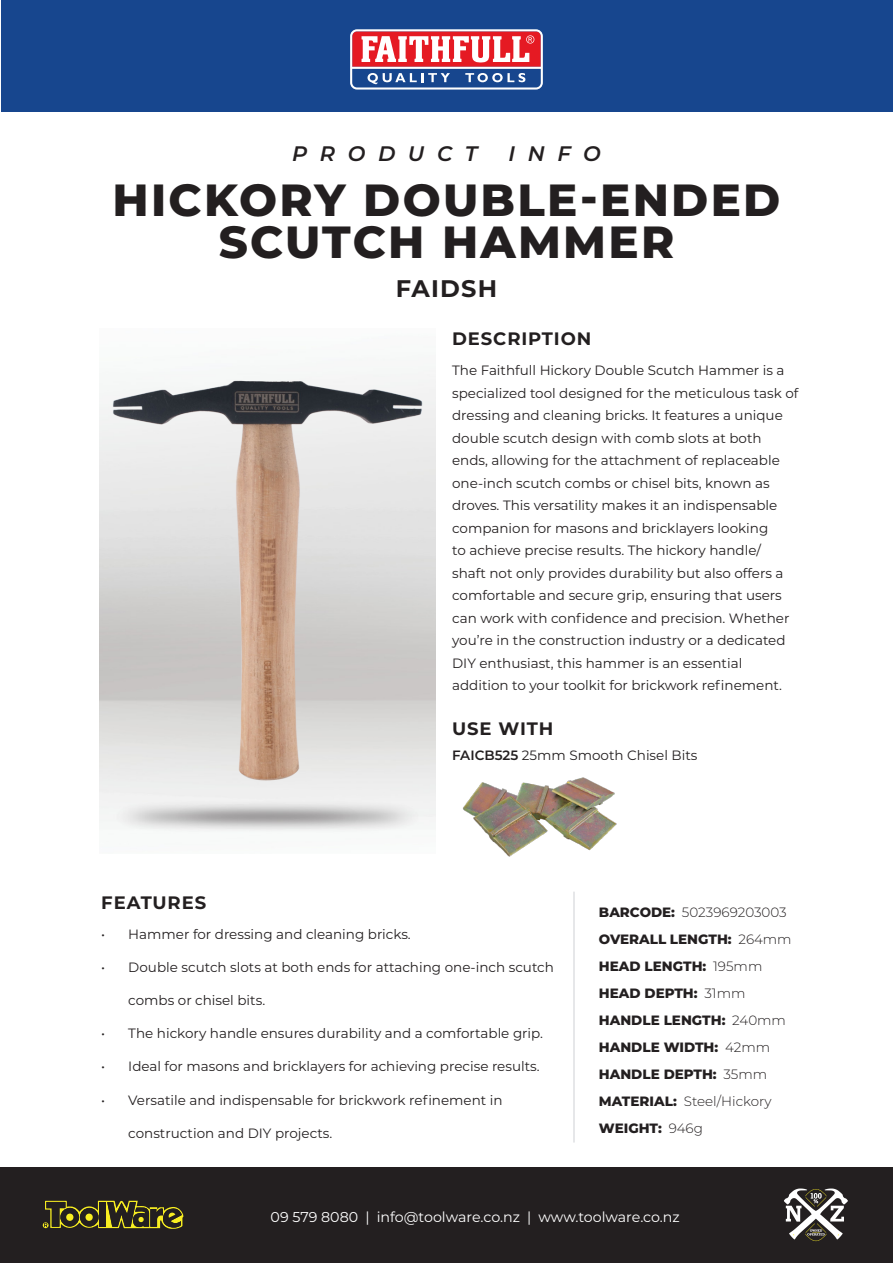
<style>
.page{position:relative;width:893px;height:1263px;background:#fff}
.page>*{position:absolute;margin:0;border:0;box-sizing:border-box;transform-origin:0 0}
.t1{font:800 45px "Montserrat";letter-spacing:.05em;color:#231f20}
.t2{font:700 24px "Montserrat";letter-spacing:.05em;color:#231f20}
.t3{font:italic 600 21px "Montserrat";letter-spacing:.6em;color:#231f20}
.t4{font:700 18px "Montserrat";letter-spacing:.05em;color:#231f20}
.t5{font:14.25px "Montserrat";color:#fff}
.Body_Text{font:13.5px/22.5px "Montserrat";color:#231f20}
.Specifications{font:800 13.5px "Montserrat";color:#231f20}
.Specifications-2{font:300 13.5px "Montserrat";color:#231f20}
.Bullet_Point{font:13.5px "Montserrat";color:#231f20}
.s1{font-weight:600}
.s2{font-weight:800}
.s3{font-weight:300}
</style>
<div class="page">
<div style="left:0;top:1167px;width:893px;height:96px;background:#231f20"></div>
<svg style="left:43px;top:1200px;width:141px;height:29px"></svg>
<svg style="left:784px;top:1188px;width:64px;height:53px"></svg>
<div style="left:1px;top:1px;width:891px;height:111px;background:#17468e"></div>
<svg style="left:350px;top:29px;width:193px;height:61px"></svg>
<hr style="left:573px;top:892px;width:2px;height:250px;background:#e6e7e9">
<img style="left:100px;top:348px;width:336px;height:464px">
<img style="left:463px;top:777px;width:154px;height:80px">
<p class="t3" style="left:292px;top:138px;width:187px">PRODUCT</p>
<p class="t3" style="left:508px;top:138px;width:94px">INFO</p>
<p class="t1" style="left:113px;top:167px;width:669px">HICKORY DOUBLE-ENDED</p>
<p class="t1" style="left:219px;top:209px;width:457px">SCUTCH HAMMER</p>
<p class="t2" style="left:396px;top:271px;width:103px">FAIDSH</p>
<p class="t4" style="left:452px;top:326px;width:141px">DESCRIPTION</p>
<p class="Body_Text" style="left:452px;top:359px;width:348px">The Faithfull Hickory Double Scutch Hammer is a specialized tool designed for the meticulous task of dressing and cleaning bricks. It features a unique double scutch design with comb slots at both ends, allowing for the attachment of replaceable one-inch scutch combs or chisel bits, known as droves. This versatility makes it an indispensable companion for masons and bricklayers looking<br>to achieve precise results. The hickory handle/<br>shaft not only provides durability but also offers a comfortable and secure grip, ensuring that users can work with confidence and precision. Whether you’re in the construction industry or a dedicated DIY enthusiast, this hammer is an essential addition to your toolkit for brickwork refinement.</p>
<p class="t4" style="left:452px;top:715px;width:103px">USE WITH</p>
<p class="Bullet_Point" style="left:452px;top:746px;width:247px"><span class="s1">FAICB525</span> 25mm Smooth Chisel Bits</p>
<p class="t4" style="left:101px;top:890px;width:106px">FEATURES</p>
<p class="Body_Text" style="left:101px;top:922px;width:311px">• Hammer for dressing and cleaning bricks.</p>
<p class="Body_Text" style="left:101px;top:955px;width:454px">• Double scutch slots at both ends for attaching one-inch scutch</p>
<p class="Body_Text" style="left:128px;top:988px;width:138px">combs or chisel bits.</p>
<p class="Body_Text" style="left:101px;top:1022px;width:443px">• The hickory handle ensures durability and a comfortable grip.</p>
<p class="Body_Text" style="left:101px;top:1055px;width:440px">• Ideal for masons and bricklayers for achieving precise results.</p>
<p class="Body_Text" style="left:101px;top:1088px;width:403px">• Versatile and indispensable for brickwork refinement in</p>
<p class="Body_Text" style="left:128px;top:1121px;width:206px">construction and DIY projects.</p>
<p class="Specifications-2" style="left:599px;top:903px;width:189px"><span class="s2">BARCODE:</span> 5023969203003</p>
<p class="Specifications" style="left:599px;top:929px;width:194px">OVERALL LENGTH: <span class="s3">264mm</span></p>
<p class="Specifications" style="left:599px;top:956px;width:165px">HEAD LENGTH: <span class="s3">195mm</span></p>
<p class="Specifications" style="left:599px;top:983px;width:148px">HEAD DEPTH: <span class="s3">31mm</span></p>
<p class="Specifications" style="left:599px;top:1010px;width:189px">HANDLE LENGTH: <span class="s3">240mm</span></p>
<p class="Specifications" style="left:599px;top:1037px;width:173px">HANDLE WIDTH: <span class="s3">42mm</span></p>
<p class="Specifications" style="left:599px;top:1064px;width:170px">HANDLE DEPTH: <span class="s3">35mm</span></p>
<p class="Specifications-2" style="left:599px;top:1092px;width:174px"><span class="s2">MATERIAL:</span> Steel/Hickory</p>
<p class="Specifications" style="left:599px;top:1118px;width:106px">WEIGHT: <span class="s3">946g</span></p>
<p class="t5" style="left:271px;top:1207px;width:411px">09 579 8080 | info@toolware.co.nz | www.toolware.co.nz</p>
</div>
